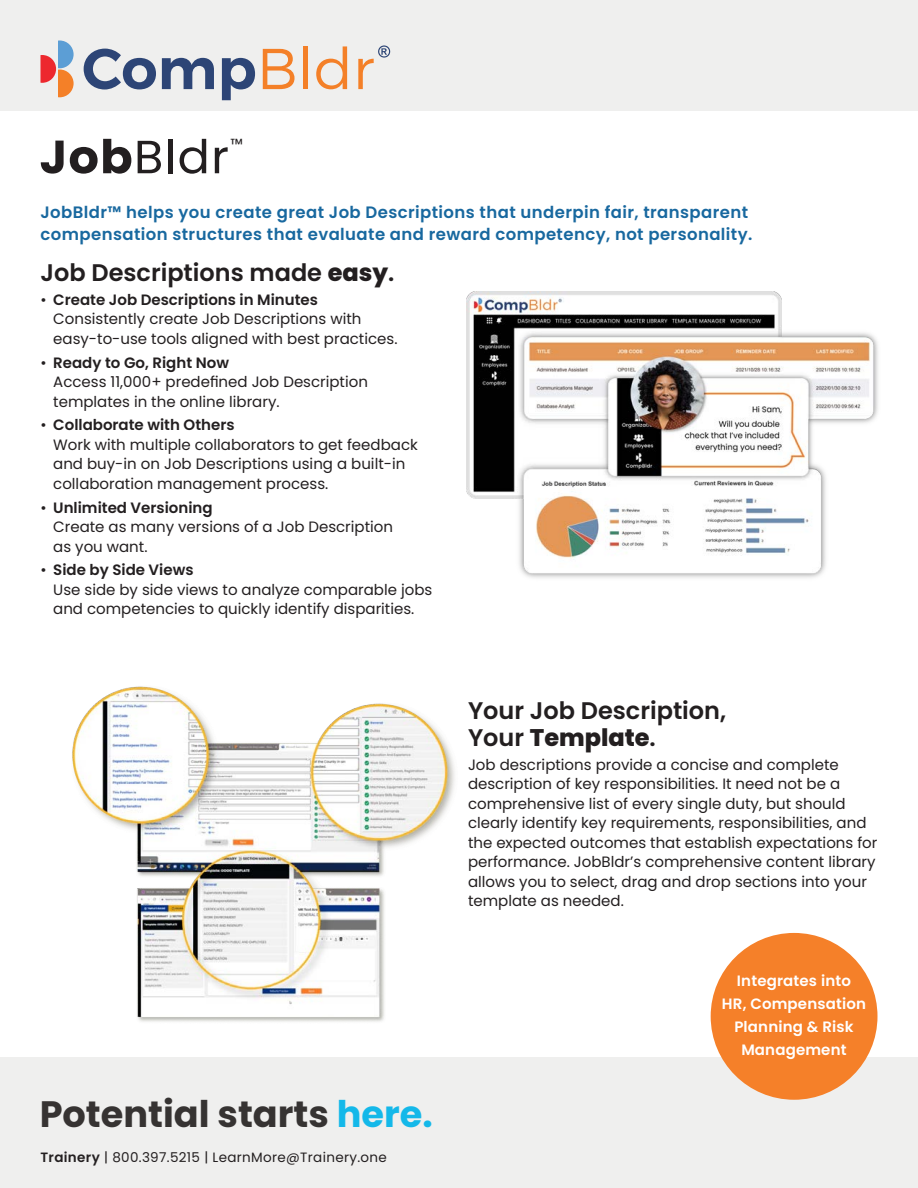
<style>
.page{position:relative;width:918px;height:1188px;background:#fff}
.page>*{position:absolute;margin:0;border:0;box-sizing:border-box;transform-origin:0 0}
.t1{font:700 36.75px "Poppins";color:#363332}
.t2{font:600 24px/27px "Poppins";color:#231f20}
.t3{font:600 16.5px/22.5px "Poppins";letter-spacing:.025em;color:#18689f}
.t4{font:15.9px "Poppins";color:#231f20}
.t5{font:15px/19.5px "Poppins";color:#231f20}
.t6{font:600 15px/22.8px "Poppins";letter-spacing:.01em;color:#fff;text-align:center}
.t7{font:13.5px "Poppins";letter-spacing:.025em;color:#231f20}
.s1{font-weight:800}
.s2{font-weight:600}
.s3{color:#14b8e9}
</style>
<div class="page">
<div style="left:0;top:1057px;width:918px;height:131px;background:#efefee"></div>
<div style="left:0;top:0;width:918px;height:111px;background:#efefee"></div>
<svg style="left:41px;top:141px;width:23px;height:33px"></svg>
<svg style="left:70px;top:139px;width:61px;height:35px"></svg>
<svg style="left:138px;top:141px;width:23px;height:32px"></svg>
<div style="left:168px;top:139px;width:5px;height:34px;background:#231f20"></div>
<svg style="left:180px;top:139px;width:26px;height:35px"></svg>
<svg style="left:215px;top:147px;width:13px;height:26px"></svg>
<svg style="left:84px;top:49px;width:72px;height:41px"></svg>
<svg style="left:162px;top:58px;width:52px;height:31px"></svg>
<svg style="left:222px;top:58px;width:33px;height:42px"></svg>
<svg style="left:263px;top:49px;width:32px;height:40px"></svg>
<hr style="left:304px;top:46px;width:4px;height:43px;background:#f48028">
<svg style="left:316px;top:46px;width:31px;height:43px"></svg>
<svg style="left:40px;top:40px;width:34px;height:57px"></svg>
<svg style="left:358px;top:45px;width:32px;height:44px"></svg>
<img style="left:466px;top:291px;width:412px;height:287px">
<div style="left:711px;top:933px;width:167px;height:167px;background:#f58029;border-radius:50%"></div>
<img style="left:72px;top:686px;width:383px;height:336px">
<p class="t4" style="left:230px;top:134px;width:14px">™</p>
<p class="t3" style="left:40px;top:201px;width:713px">JobBldr™ helps you create great Job Descriptions that underpin fair, transparent compensation structures that evaluate and reward competency, not personality.</p>
<h2 class="t2" style="left:40px;top:259px;width:356px">Job Descriptions made <span class="s1">easy</span>.</h2>
<p class="t5" style="left:53px;top:290px;width:346px;text-indent:-13px">• <span class="s2">Create Job Descriptions in Minutes<br></span>Consistently create Job Descriptions with easy-to-use tools aligned with best practices.</p>
<p class="t5" style="left:53px;top:353px;width:316px;text-indent:-13px">• <span class="s2">Ready to Go, Right Now<br></span>Access 11,000+ predefined Job Description templates in the online library.</p>
<p class="t5" style="left:53px;top:415px;width:366px;text-indent:-13px">• <span class="s2">Collaborate with Others<br></span>Work with multiple collaborators to get feedback and buy-in on Job Descriptions using a built-in collaboration management process.</p>
<p class="t5" style="left:53px;top:498px;width:341px;text-indent:-13px">• <span class="s2">Unlimited Versioning<br></span>Create as many versions of a Job Description as you want.</p>
<p class="t5" style="left:53px;top:560px;width:381px;text-indent:-13px">• <span class="s2">Side by Side Views<br></span>Use side by side views to analyze comparable jobs and competencies to quickly identify disparities.</p>
<h1 class="t1" style="left:40px;top:1092px;width:395px">Potential starts <span class="s3">here.</span></h1>
<p class="t7" style="left:40px;top:1149px;width:348px"><span class="s2">Trainery</span> | 800.397.5215 | LearnMore@Trainery.one</p>
<h2 class="t2" style="left:468px;top:697px;width:260px">Your Job Description,<br>Your <span class="s1">Template</span>.</h2>
<p class="t5" style="left:468px;top:755px;width:411px">Job descriptions provide a concise and complete description of key responsibilities. It need not be a comprehensive list of every single duty, but should clearly identify key requirements, responsibilities, and the expected outcomes that establish expectations for performance. JobBldr’s comprehensive content library allows you to select, drag and drop sections into your template as needed.</p>
<p class="t6" style="left:722px;top:970px;width:145px">Integrates into<br>HR, Compensation<br>Planning &amp; Risk<br>Management</p>
</div>
